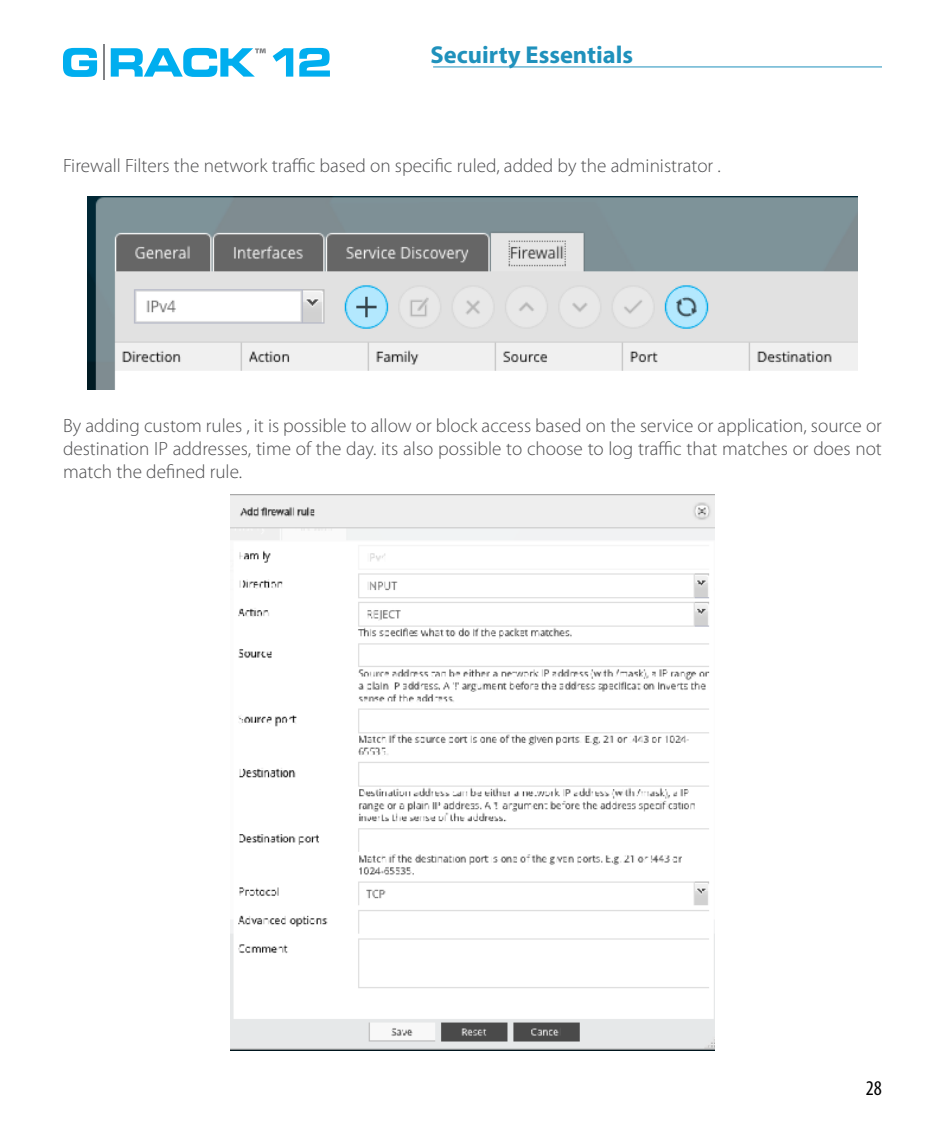
<style>
.page{position:relative;width:945px;height:1134px;background:#fff}
.page>*{position:absolute;margin:0;border:0;box-sizing:border-box;transform-origin:0 0}
.t1{font:700 24.5px "Myriad Pro";color:#1f91bc}
.t2{font:condensed 21px "Myriad Pro";color:#000}
.t3{font:300 19.25px/23.1px "Myriad Pro";color:#4d4d4f;text-align:justify}
</style>
<div class="page">
<hr style="left:433px;top:66px;width:449px;height:1px;background:#1f91bc">
<svg style="left:63px;top:48px;width:34px;height:29px"></svg>
<svg style="left:273px;top:48px;width:20px;height:29px"></svg>
<svg style="left:299px;top:48px;width:31px;height:29px"></svg>
<svg style="left:111px;top:48px;width:155px;height:29px"></svg>
<hr style="left:103px;top:45px;width:1px;height:35px;background:#808285">
<img style="left:87px;top:197px;width:771px;height:193px">
<img style="left:231px;top:495px;width:483px;height:555px">
<p class="t1" style="left:430px;top:39px;width:204px">Secuirty Essentials</p>
<p class="t3" style="left:63px;top:154px;width:659px">Firewall Filters the network traffic based on specific ruled, added by the administrator .</p>
<p class="t3" style="left:63px;top:414px;width:820px">By adding custom rules , it is possible to allow or block access based on the service or application, source or destination IP addresses, time of the day. its also possible to choose to log traffic that matches or does not match the defined rule.</p>
<p class="t2" style="left:866px;top:1076px;width:18px">28</p>
</div>
